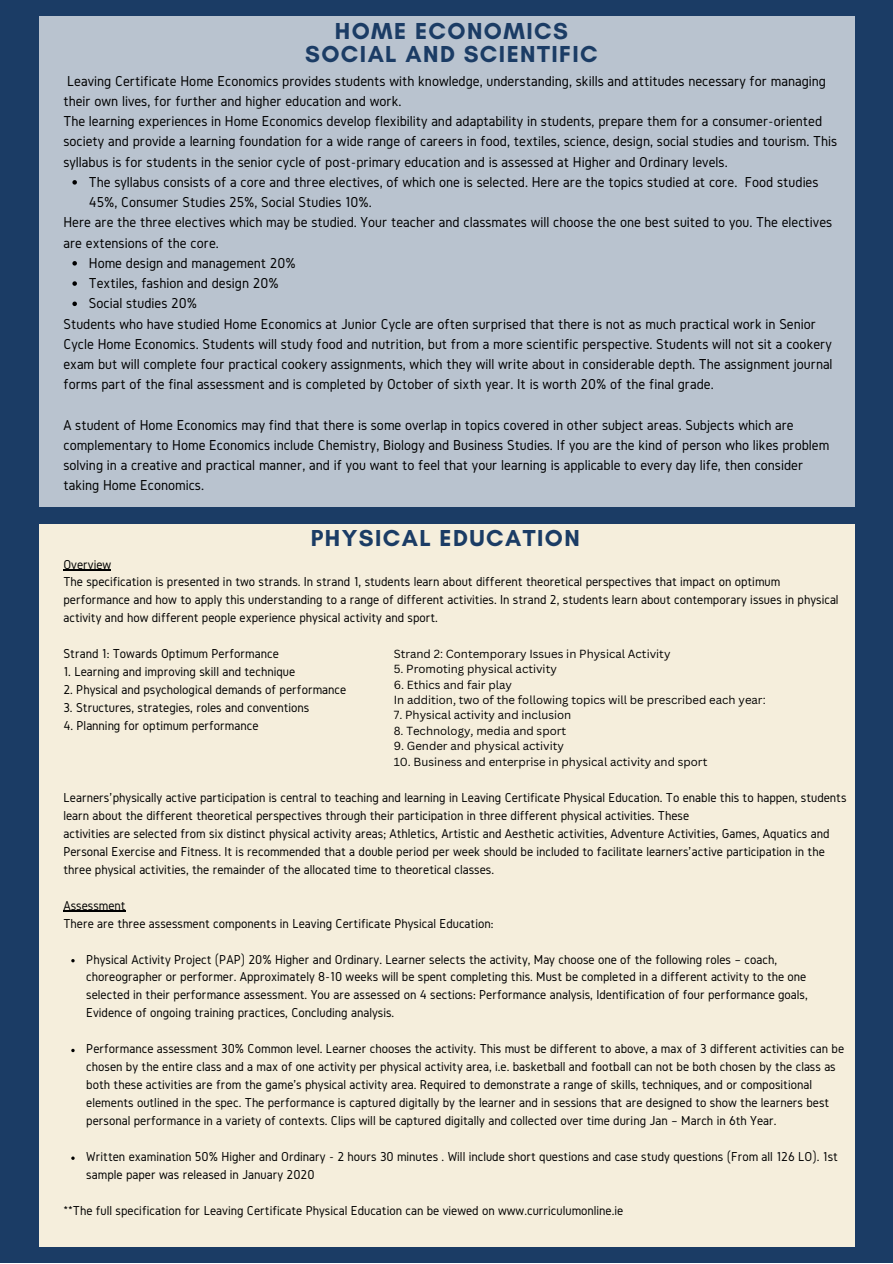
<style>
.page{position:relative;width:893px;height:1264px;background:#fff}
.page>*{position:absolute;margin:0;border:0;box-sizing:border-box;transform-origin:0 0}
.t1{font:700 23.55px/22.6px "Glacial Indifference";letter-spacing:.06em;color:#1b3c65;text-align:center}
.t2{font:15px/20.2px "Gidole";color:#000}
.t3{font:13.5px/18px "Gidole";color:#000}
.t4{font:11.4px/15.5px "Canva Sans";color:#000}
</style>
<div class="page">
<div style="left:0;top:0;width:892px;height:1262px;background:#1b3c65"></div>
<div style="left:40px;top:17px;width:815px;height:490px;background:#b9c3cf"></div>
<div style="left:40px;top:524px;width:815px;height:722px;background:#f5eedc"></div>
<svg style="left:72px;top:180px;width:5px;height:5px"></svg>
<svg style="left:72px;top:261px;width:5px;height:4px"></svg>
<svg style="left:72px;top:281px;width:5px;height:5px"></svg>
<svg style="left:72px;top:301px;width:5px;height:5px"></svg>
<svg style="left:71px;top:959px;width:4px;height:3px"></svg>
<svg style="left:71px;top:1048px;width:4px;height:4px"></svg>
<hr style="left:63px;top:569px;width:48px;height:1px;background:#000">
<hr style="left:63px;top:910px;width:63px;height:1px;background:#000">
<h1 class="t1" style="left:305px;top:19px;width:294px">HOME ECONOMICS<br>SOCIAL AND SCIENTIFIC</h1>
<p class="t2" style="left:63px;top:70px;width:775px">Leaving Certificate Home Economics provides students with knowledge, understanding, skills and attitudes necessary for managing their own lives, for further and higher education and work.<br>The learning experiences in Home Economics develop flexibility and adaptability in students, prepare them for a consumer-oriented society and provide a learning foundation for a wide range of careers in food, textiles, science, design, social studies and tourism. This syllabus is for students in the senior cycle of post-primary education and is assessed at Higher and Ordinary levels.</p>
<p class="t2" style="left:89px;top:171px;width:731px">The syllabus consists of a core and three electives, of which one is selected. Here are the topics studied at core. Food studies<br>45%, Consumer Studies 25%, Social Studies 10%.</p>
<p class="t2" style="left:63px;top:212px;width:770px">Here are the three electives which may be studied. Your teacher and classmates will choose the one best suited to you. The electives are extensions of the core.</p>
<p class="t2" style="left:89px;top:252px;width:208px">Home design and management 20%<br>Textiles, fashion and design 20%<br>Social studies 20%</p>
<p class="t2" style="left:63px;top:313px;width:770px">Students who have studied Home Economics at Junior Cycle are often surprised that there is not as much practical work in Senior Cycle Home Economics. Students will study food and nutrition, but from a more scientific perspective. Students will not sit a cookery exam but will complete four practical cookery assignments, which they will write about in considerable depth. The assignment journal forms part of the final assessment and is completed by October of sixth year. It is worth 20% of the final grade.</p>
<p class="t2" style="left:63px;top:414px;width:767px">A student of Home Economics may find that there is some overlap in topics covered in other subject areas. Subjects which are complementary to Home Economics include Chemistry, Biology and Business Studies. If you are the kind of person who likes problem solving in a creative and practical manner, and if you want to feel that your learning is applicable to every day life, then consider taking Home Economics.</p>
<h1 class="t1" style="left:311px;top:527px;width:270px">PHYSICAL EDUCATION</h1>
<p class="t3" style="left:63px;top:555px;width:776px">Overview<br>The specification is presented in two strands. In strand 1, students learn about different theoretical perspectives that impact on optimum performance and how to apply this understanding to a range of different activities. In strand 2, students learn about contemporary issues in physical activity and how different people experience physical activity and sport.</p>
<p class="t3" style="left:63px;top:644px;width:217px">Strand 1: Towards Optimum Performance</p>
<p class="t3" style="left:63px;top:662px;width:233px">1. Learning and improving skill and technique</p>
<p class="t3" style="left:63px;top:680px;width:284px">2. Physical and psychological demands of performance</p>
<p class="t3" style="left:63px;top:698px;width:247px">3. Structures, strategies, roles and conventions</p>
<p class="t3" style="left:63px;top:716px;width:197px">4. Planning for optimum performance</p>
<p class="t4" style="left:393px;top:645px;width:278px">Strand 2: Contemporary Issues in Physical Activity</p>
<p class="t4" style="left:393px;top:661px;width:165px">5. Promoting physical activity</p>
<p class="t4" style="left:393px;top:676px;width:373px">6. Ethics and fair play<br>In addition, two of the following topics will be prescribed each year:</p>
<p class="t4" style="left:393px;top:707px;width:179px">7. Physical activity and inclusion</p>
<p class="t4" style="left:393px;top:722px;width:174px">8. Technology, media and sport</p>
<p class="t4" style="left:393px;top:738px;width:172px">9. Gender and physical activity</p>
<p class="t4" style="left:393px;top:753px;width:315px">10. Business and enterprise in physical activity and sport</p>
<p class="t3" style="left:63px;top:788px;width:784px">Learners’physically active participation is central to teaching and learning in Leaving Certificate Physical Education. To enable this to happen, students learn about the different theoretical perspectives through their participation in three different physical activities. These<br>activities are selected from six distinct physical activity areas; Athletics, Artistic and Aesthetic activities, Adventure Activities, Games, Aquatics and Personal Exercise and Fitness. It is recommended that a double period per week should be included to facilitate learners’active participation in the three physical activities, the remainder of the allocated time to theoretical classes.</p>
<p class="t3" style="left:63px;top:896px;width:431px">Assessment<br>There are three assessment components in Leaving Certificate Physical Education:</p>
<p class="t3" style="left:86px;top:949px;width:723px">Physical Activity Project (PAP) 20% Higher and Ordinary. Learner selects the activity, May choose one of the following roles – coach, choreographer or performer. Approximately 8-10 weeks will be spent completing this. Must be completed in a different activity to the one selected in their performance assessment. You are assessed on 4 sections: Performance analysis, Identification of four performance goals, Evidence of ongoing training practices, Concluding analysis.</p>
<p class="t3" style="left:86px;top:1039px;width:759px">Performance assessment 30% Common level. Learner chooses the activity. This must be different to above, a max of 3 different activities can be chosen by the entire class and a max of one activity per physical activity area, i.e. basketball and football can not be both chosen by the class as both these activities are from the game's physical activity area. Required to demonstrate a range of skills, techniques, and or compositional elements outlined in the spec. The performance is captured digitally by the learner and in sessions that are designed to show the learners best personal performance in a variety of contexts. Clips will be captured digitally and collected over time during Jan – March in 6th Year.</p>
<p class="t3" style="left:86px;top:1147px;width:753px">Written examination 50% Higher and Ordinary - 2 hours 30 minutes . Will include short questions and case study questions (From all 126 LO). 1st sample paper was released in January 2020</p>
<p class="t3" style="left:63px;top:1201px;width:561px">**The full specification for Leaving Certificate Physical Education can be viewed on www.curriculumonline.ie</p>
</div>
